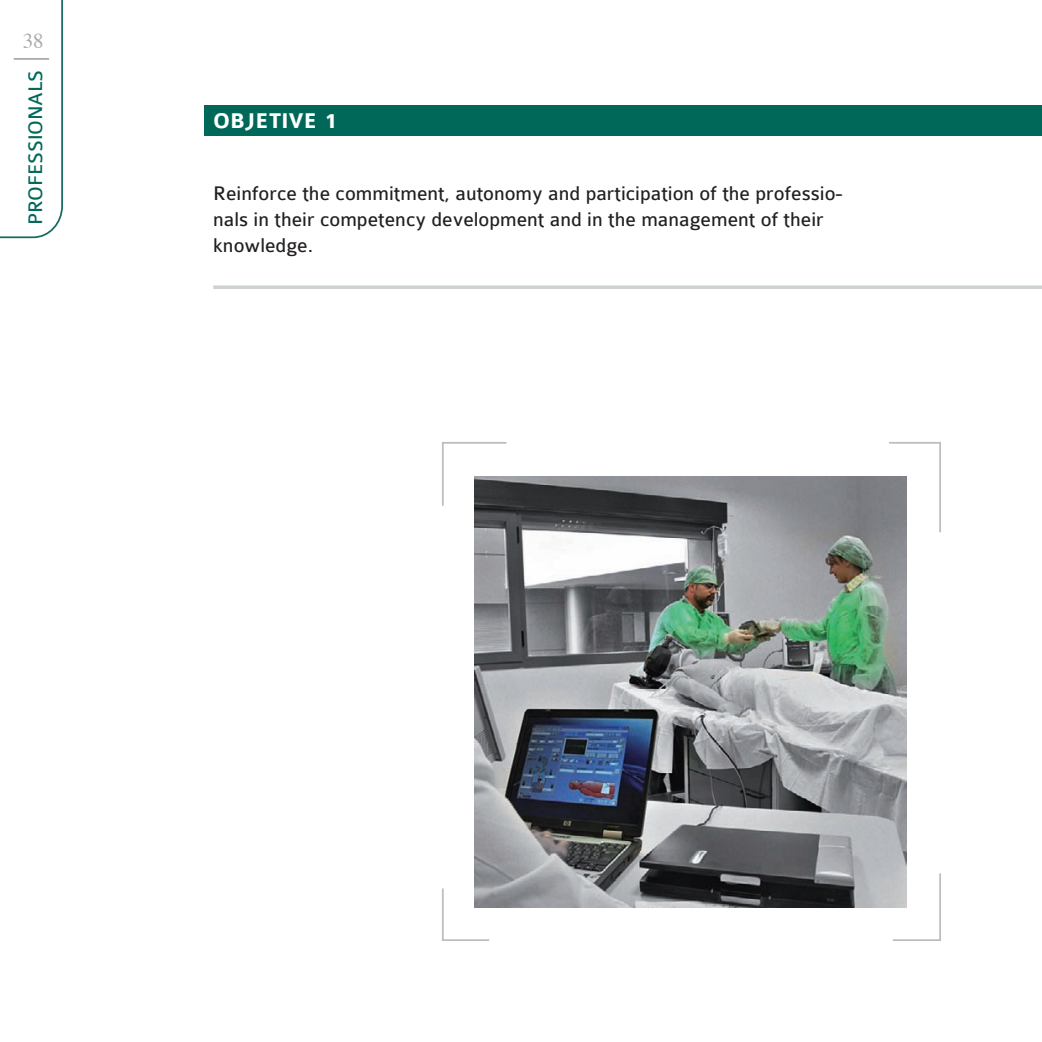
<style>
.page{position:relative;width:1042px;height:1042px;background:#fff}
.page>*{position:absolute;margin:0;border:0;box-sizing:border-box;transform-origin:0 0}
.t1{font:700 22.75px "Colaborate";color:#fff}
.t2{font:21px/26.2px "Colaborate";color:#231f20}
.t3{font:21px "Colaborate";letter-spacing:-.01em;color:#006959}
.t4{font:21px "Times";color:#a8a9ad}
</style>
<div class="page">
<svg style="left:0;top:0;width:63px;height:238px"></svg>
<hr style="left:14px;top:58px;width:35px;height:2px;background:#a8a9ad">
<img style="left:475px;top:476px;width:431px;height:431px">
<div style="left:205px;top:105px;width:837px;height:31px;background:#006858"></div>
<svg style="left:442px;top:442px;width:66px;height:65px"></svg>
<svg style="left:887px;top:442px;width:54px;height:92px"></svg>
<svg style="left:891px;top:872px;width:50px;height:69px"></svg>
<svg style="left:442px;top:886px;width:49px;height:55px"></svg>
<svg style="left:213px;top:285px;width:829px;height:4px;background:#d2d7d6"></svg>
<p class="t4" style="left:23px;top:21px;width:22px">38</p>
<p class="t3" style="left:25px;top:225px;width:157px;rotate:-90deg">PROFESSIONALS</p>
<p class="t1" style="left:213px;top:109px;width:125px">OBJETIVE 1</p>
<p class="t2" style="left:213px;top:180px;width:631px">Reinforce the commitment, autonomy and participation of the professio&shy;nals in their competency development and in the management of their knowledge.</p>
</div>
